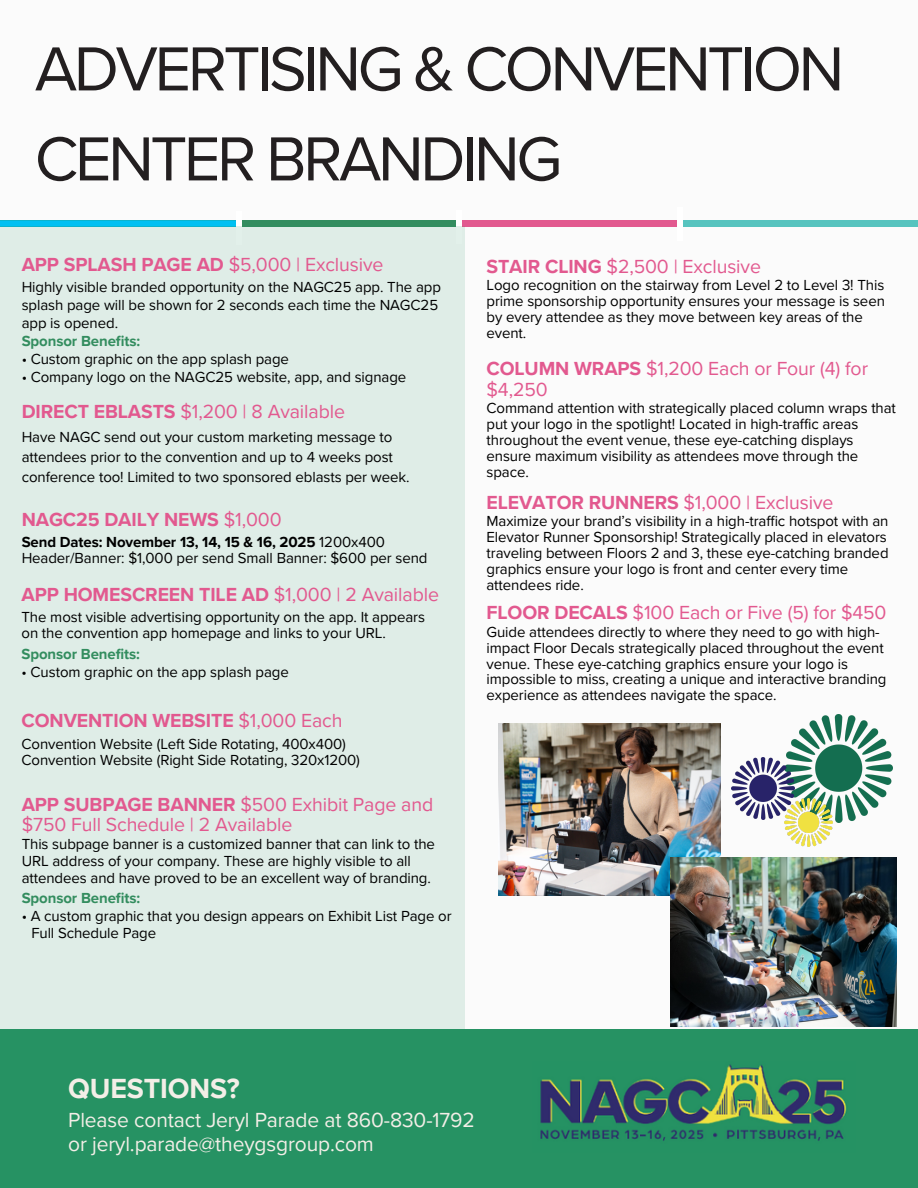
<style>
.page{position:relative;width:918px;height:1188px;background:#fbfbfb}
.page>*{position:absolute;margin:0;border:0;box-sizing:border-box;transform-origin:0 0}
.t1{font:64.5px/90px "Proxima Nova";letter-spacing:-.055em;color:#231f20}
.t2{font:700 28.5px "Proxima Nova";letter-spacing:-.005em;color:#f3eee7}
.t3{font:21px/23.7px "Proxima Nova";letter-spacing:-.005em;color:#f3eee7}
.t4{font:19.5px/20.2px "Proxima Nova";letter-spacing:-.005em;color:#e2598f}
.t5{font:700 19.5px "Proxima Nova";letter-spacing:-.005em;color:#e2598f}
.t6{font:15px/16px "Proxima Nova";letter-spacing:-.005em;color:#000}
.t7{font:700 15px "Proxima Nova";letter-spacing:-.005em;color:#338d5f}
.s1{font-weight:700}
.s2{font-weight:400}
</style>
<div class="page">
<div style="left:0;top:1029px;width:918px;height:159px;background:#269263"></div>
<div style="left:0;top:220px;width:459px;height:7px;background:#338d5f"></div>
<div style="left:459px;top:220px;width:459px;height:7px;background:#e2598f"></div>
<svg style="left:0;top:220px;width:237px;height:6px"></svg>
<div style="left:681px;top:220px;width:237px;height:7px;background:#57c4bf"></div>
<hr style="left:237px;top:211px;width:4px;height:34px;background:#fff">
<hr style="left:457px;top:210px;width:4px;height:34px;background:#fff">
<hr style="left:678px;top:207px;width:4px;height:34px;background:#fff">
<img style="left:540px;top:1064px;width:307px;height:77px">
<img style="left:499px;top:723px;width:222px;height:173px">
<img style="left:671px;top:857px;width:226px;height:169px">
<img style="left:786px;top:715px;width:106px;height:108px">
<img style="left:732px;top:758px;width:63px;height:62px">
<img style="left:784px;top:798px;width:49px;height:49px">
<div style="left:0;top:226px;width:465px;height:806px;background:#dfede7"></div>
<h1 class="t1" style="left:35px;top:25px;width:811px">ADVERTISING &amp; CONVENTION<br>CENTER BRANDING</h1>
<p class="t4" style="left:22px;top:255px;width:363px"><span class="s1">APP SPLASH PAGE AD</span> $5,000 | Exclusive</p>
<p class="t6" style="left:22px;top:278px;width:421px;line-height:18px">Highly visible branded opportunity on the NAGC25 app. The app splash page will be shown for 2 seconds each time the NAGC25 app is opened.</p>
<p class="t7" style="left:22px;top:332px;width:120px">Sponsor Benefits:</p>
<p class="t6" style="left:22px;top:351px;width:269px">• Custom graphic on the app splash page</p>
<p class="t6" style="left:22px;top:369px;width:386px">• Company logo on the NAGC25 website, app, and signage</p>
<p class="t4" style="left:22px;top:402px;width:325px"><span class="s1">DIRECT EBLASTS</span> $1,200 | 8 Available</p>
<p class="t6" style="left:22px;top:427px;width:389px;line-height:20.2px">Have NAGC send out your custom marketing message to attendees prior to the convention and up to 4 weeks post conference too! Limited to two sponsored eblasts per week.</p>
<p class="t5" style="left:22px;top:508px;width:261px">NAGC25 DAILY NEWS <span class="s2">$1,000</span></p>
<p class="t6" style="left:22px;top:535px;width:407px"><span class="s1">Send Dates: November 13, 14, 15 &amp; 16, 2025</span> 1200x400<br>Header/Banner: $1,000 per send Small Banner: $600 per send</p>
<p class="t5" style="left:22px;top:583px;width:419px">APP HOMESCREEN TILE AD <span class="s2">$1,000 | 2 Available</span></p>
<p class="t6" style="left:22px;top:609px;width:405px">The most visible advertising opportunity on the app. It appears on the convention app homepage and links to your URL.</p>
<p class="t7" style="left:22px;top:645px;width:120px">Sponsor Benefits:</p>
<p class="t6" style="left:22px;top:664px;width:269px">• Custom graphic on the app splash page</p>
<p class="t5" style="left:22px;top:709px;width:323px">CONVENTION WEBSITE <span class="s2">$1,000 Each</span></p>
<p class="t6" style="left:22px;top:736px;width:340px">Convention Website (Left Side Rotating, 400x400)<br>Convention Website (Right Side Rotating, 320x1200)</p>
<p class="t4" style="left:22px;top:794px;width:413px"><span class="s1">APP SUBPAGE BANNER</span> $500 Exhibit Page and $750 Full Schedule | 2 Available</p>
<p class="t6" style="left:22px;top:836px;width:415px">This subpage banner is a customized banner that can link to the</p>
<p class="t6" style="left:22px;top:854px;width:391px">URL address of your company. These are highly visible to all</p>
<p class="t6" style="left:22px;top:870px;width:411px">attendees and have proved to be an excellent way of branding.</p>
<p class="t7" style="left:22px;top:889px;width:120px">Sponsor Benefits:</p>
<p class="t6" style="left:22px;top:908px;width:431px">• A custom graphic that you design appears on Exhibit List Page or</p>
<p class="t6" style="left:31px;top:925px;width:126px">Full Schedule Page</p>
<p class="t4" style="left:487px;top:257px;width:276px"><span class="s1">STAIR CLING</span> $2,500 | Exclusive</p>
<p class="t6" style="left:487px;top:277px;width:400px">Logo recognition on the stairway from Level 2 to Level 3! This prime sponsorship opportunity ensures your message is seen by every attendee as they move between key areas of the event.</p>
<p class="t4" style="left:487px;top:359px;width:383px;line-height:21px"><span class="s1">COLUMN WRAPS</span> $1,200 Each or Four (4) for $4,250</p>
<p class="t6" style="left:487px;top:401px;width:411px">Command attention with strategically placed column wraps that put your logo in the spotlight! Located in high-traffic areas throughout the event venue, these eye-catching displays ensure maximum visibility as attendees move through the space.</p>
<p class="t4" style="left:487px;top:493px;width:348px"><span class="s1">ELEVATOR RUNNERS</span> $1,000 | Exclusive</p>
<p class="t6" style="left:487px;top:513px;width:404px">Maximize your brand’s visibility in a high-traffic hotspot with an Elevator Runner Sponsorship! Strategically placed in elevators traveling between Floors 2 and 3, these eye-catching branded graphics ensure your logo is front and center every time attendees ride.</p>
<p class="t4" style="left:487px;top:603px;width:402px"><span class="s1">FLOOR DECALS</span> $100 Each or Five (5) for $450</p>
<p class="t6" style="left:487px;top:625px;width:401px">Guide attendees directly to where they need to go with high&shy;impact Floor Decals strategically placed throughout the event venue. These eye-catching graphics ensure your logo is impossible to miss, creating a unique and interactive branding experience as attendees navigate the space.</p>
<p class="t2" style="left:68px;top:1072px;width:173px">QUESTIONS?</p>
<p class="t3" style="left:68px;top:1109px;width:408px">Please contact Jeryl Parade at 860-830-1792 or jeryl.parade@theygsgroup.com</p>
</div>
